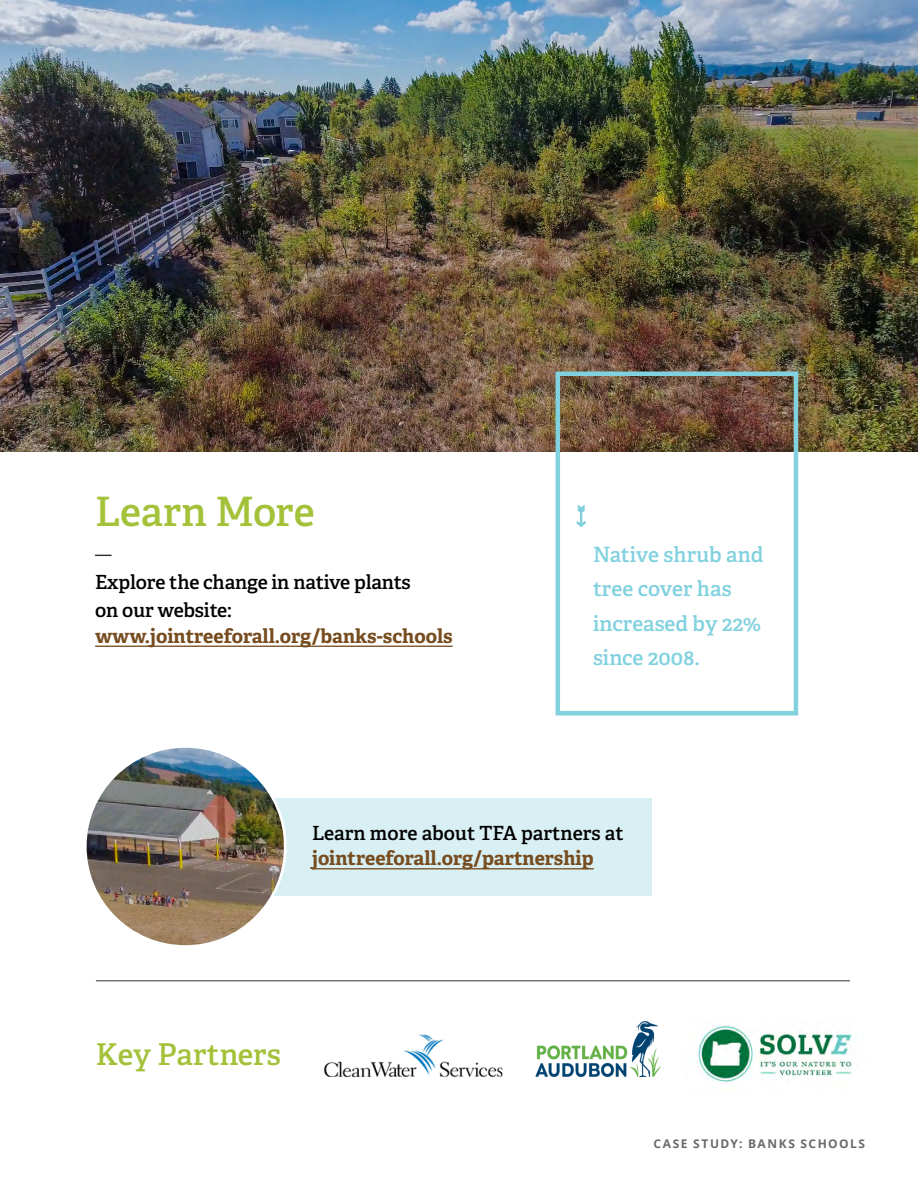
<style>
.page{position:relative;width:918px;height:1188px;background:#fff}
.page>*{position:absolute;margin:0;border:0;box-sizing:border-box;transform-origin:0 0}
.t1{font:600 40.5px "Adelle";color:#a4c239}
.t2{font:600 30px "Adelle";letter-spacing:-.005em;color:#a4c239}
.t3{font:600 21px/34.5px "Adelle";color:#81d1df}
.t4{font:600 19.5px/28.5px "Adelle";letter-spacing:-.01em;color:#000}
.t5{font:700 19.5px "Adelle";color:#774c1f}
.t6{font:600 16.5px "Adelle";color:#2f2f2f}
.t7{font:700 12px "Open Sans";letter-spacing:.125em;color:#6d6968}
</style>
<div class="page">
<img style="left:0;top:0;width:918px;height:451px">
<hr style="left:96px;top:981px;width:754px;height:1px;background:#2f2f2f">
<hr style="left:95px;top:646px;width:358px;height:1px;background:#774c1f">
<div style="left:259px;top:798px;width:393px;height:97px;background:#d8eff3"></div>
<hr style="left:312px;top:868px;width:282px;height:1px;background:#774c1f">
<img style="left:85px;top:746px;width:200px;height:200px;border-radius:100px">
<img style="left:324px;top:1034px;width:179px;height:43px">
<img style="left:535px;top:1021px;width:126px;height:56px">
<img style="left:696px;top:1024px;width:158px;height:60px">
<svg style="left:576px;top:505px;width:10px;height:22px"></svg>
<div style="left:556px;top:372px;width:242px;height:344px;border:4px solid #81d1df"></div>
<h1 class="t1" style="left:95px;top:486px;width:221px">Learn More</h1>
<p class="t6" style="left:95px;top:544px;width:18px">—</p>
<p class="t4" style="left:95px;top:568px;width:317px">Explore the change in native plants on our website:</p>
<p class="t5" style="left:95px;top:623px;width:359px">www.jointreeforall.org/banks-schools</p>
<p class="t3" style="left:593px;top:537px;width:172px">Native shrub and tree cover has increased by 22% since 2008.</p>
<p class="t4" style="left:312px;top:819px;width:313px">Learn more about TFA partners at</p>
<p class="t5" style="left:312px;top:846px;width:283px">jointreeforall.org/partnership</p>
<h2 class="t2" style="left:96px;top:1035px;width:187px">Key Partners</h2>
<p class="t7" style="left:653px;top:1135px;width:213px">CASE STUDY: BANKS SCHOOLS</p>
</div>
